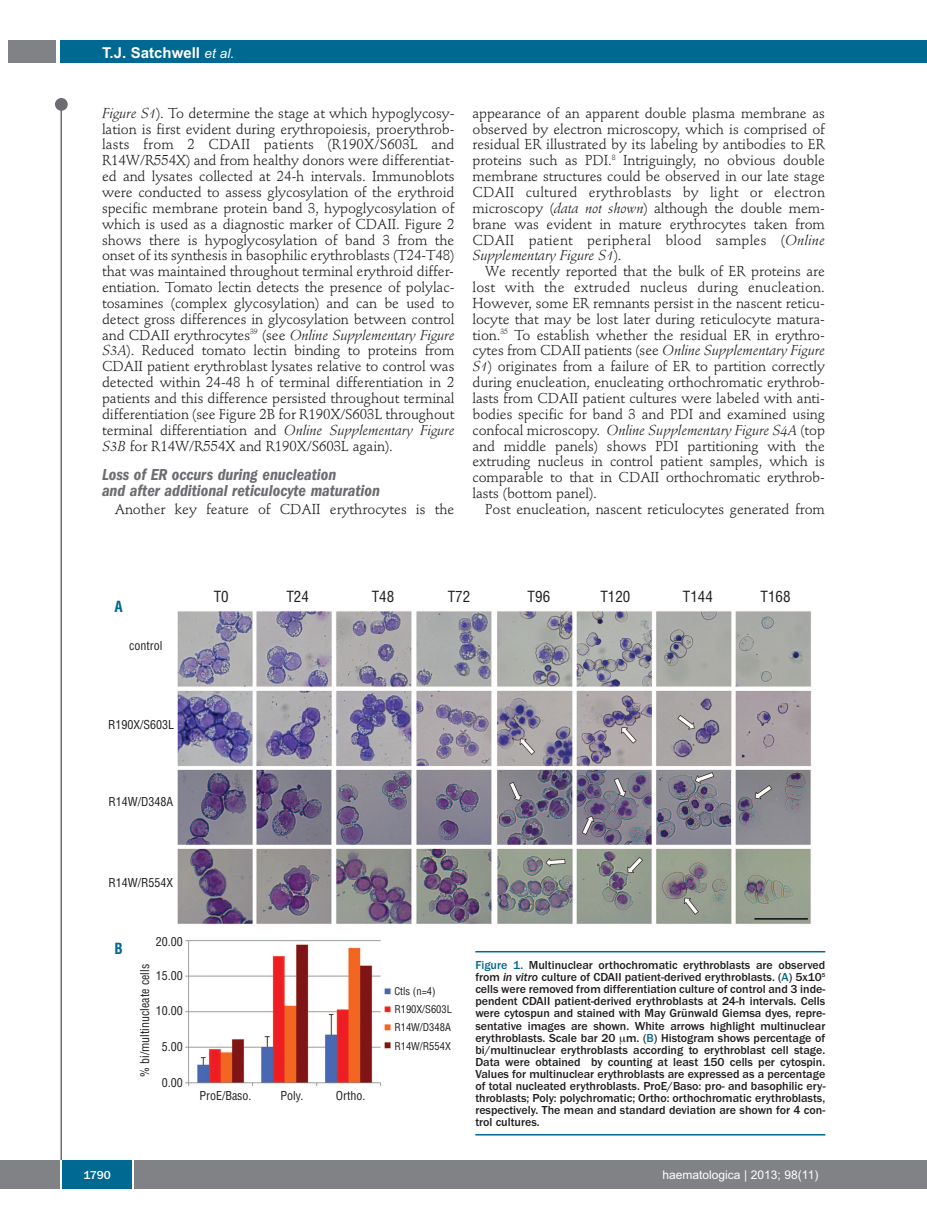
<style>
.page{position:relative;width:927px;height:1225px;background:#fff}
.page>*{position:absolute;margin:0;border:0;box-sizing:border-box;transform-origin:0 0}
.t1{font:italic 600 condensed 16.5px/16.5px "Franklin Gothic";color:#6c6d70}
.t2{font:condensed 15px "Helvetica";color:#231f20}
.t3{font:700 15px "Arial";color:#fff}
.t4{font:700 condensed 15px "Helvetica";color:#006991}
.t5{font:14.25px/15.9px "Stempel Schneidler";letter-spacing:-.005em;color:#231f20;text-align:justify}
.t6{font:500 12px/12px "Franklin Gothic";color:#231f20;text-align:justify}
.t7{font:condensed 12px "Helvetica";color:#231f20}
.t8{font:12px "Arial";color:#fff}
.t9{font:500 12px "Franklin Gothic";color:#fff}
.t10{font:condensed 10.5px/18px "Helvetica";color:#231f20}
.s1{font-weight:400;font-style:italic;font-size:13.5px}
.s2{font-style:italic}
.s3{color:#006991}
</style>
<div class="page">
<div style="left:911px;top:40px;width:16px;height:22px;background:#006991"></div>
<div style="left:910px;top:1160px;width:17px;height:28px;background:#808285"></div>
<div style="left:55px;top:98px;width:13px;height:13px;background:#6c6d70;border-radius:50%"></div>
<hr style="left:60px;top:101px;width:2px;height:1061px;background:#6c6d70">
<div style="left:60px;top:40px;width:852px;height:22px;background:#006991"></div>
<div style="left:9px;top:40px;width:47px;height:22px;background:#808285"></div>
<div style="left:0;top:1160px;width:911px;height:28px;background:#808285"></div>
<div style="left:62px;top:1160px;width:71px;height:28px;background:#006991"></div>
<hr style="left:60px;top:1160px;width:2px;height:28px;background:#fff">
<svg style="left:133px;top:1160px;width:1px;height:28px"></svg>
<img style="left:177px;top:610px;width:642px;height:477px">
<hr style="left:475px;top:951px;width:350px;height:1px;background:#006991">
<hr style="left:475px;top:1134px;width:350px;height:1px;background:#006991">
<svg style="left:620px;top:1036px;width:6px;height:8px"></svg>
<p class="t3" style="left:102px;top:44px;width:134px">T.J. Satchwell <span class="s1">et al.</span></p>
<p class="t5" style="left:102px;top:106px;width:354px"><span class="s2">Figure S1</span>). To determine the stage at which hypoglycosy&shy;lation is first evident during erythropoiesis, proerythrob&shy;lasts from 2 CDAII patients (R190X/S603L and R14W/R554X) and from healthy donors were differentiat&shy;ed and lysates collected at 24-h intervals. Immunoblots were conducted to assess glycosylation of the erythroid specific membrane protein band 3, hypoglycosylation of which is used as a diagnostic marker of CDAII. Figure 2 shows there is hypoglycosylation of band 3 from the onset of its synthesis in basophilic erythroblasts (T24-T48) that was maintained throughout terminal erythroid differ&shy;entiation. Tomato lectin detects the presence of polylac&shy;tosamines (complex glycosylation) and can be used to detect gross differences in glycosylation between control and CDAII erythrocytes<sup>39</sup> (see <span class="s2">Online Supplementary Figure S3A</span>). Reduced tomato lectin binding to proteins from CDAII patient erythroblast lysates relative to control was detected within 24-48 h of terminal differentiation in 2 patients and this difference persisted throughout terminal differentiation (see Figure 2B for R190X/S603L throughout terminal differentiation and <span class="s2">Online Supplementary Figure S3B</span> for R14W/R554X and R190X/S603L again).</p>
<p class="t1" style="left:102px;top:467px;width:279px">Loss of ER occurs during enucleation<br>and after additional reticulocyte maturation</p>
<p class="t5" style="left:115px;top:502px;width:341px">Another key feature of CDAII erythrocytes is the</p>
<p class="t5" style="left:472px;top:106px;width:354px">appearance of an apparent double plasma membrane as observed by electron microscopy, which is comprised of residual ER illustrated by its labeling by antibodies to ER proteins such as PDI.<sup>8</sup> Intriguingly, no obvious double membrane structures could be observed in our late stage CDAII cultured erythroblasts by light or electron microscopy (<span class="s2">data not shown</span>) although the double mem&shy;brane was evident in mature erythrocytes taken from CDAII patient peripheral blood samples (<span class="s2">Online Supplementary Figure S1</span>).</p>
<p class="t5" style="left:472px;top:265px;width:354px;text-indent:13px">We recently reported that the bulk of ER proteins are lost with the extruded nucleus during enucleation.<br>However, some ER remnants persist in the nascent reticu&shy;locyte that may be lost later during reticulocyte matura&shy;tion.<sup>35</sup> To establish whether the residual ER in erythro&shy;cytes from CDAII patients (see <span class="s2">Online Supplementary Figure S1</span>) originates from a failure of ER to partition correctly during enucleation, enucleating orthochromatic erythrob&shy;lasts from CDAII patient cultures were labeled with anti&shy;bodies specific for band 3 and PDI and examined using confocal microscopy. <span class="s2">Online Supplementary Figure S4A</span> (top and middle panels) shows PDI partitioning with the extruding nucleus in control patient samples, which is comparable to that in CDAII orthochromatic erythrob&shy;lasts (bottom panel).</p>
<p class="t5" style="left:485px;top:502px;width:341px">Post enucleation, nascent reticulocytes generated from</p>
<p class="t4" style="left:114px;top:598px;width:10px">A</p>
<p class="t7" style="left:129px;top:639px;width:35px">control</p>
<p class="t7" style="left:108px;top:718px;width:67px">R190X/S603L</p>
<p class="t7" style="left:109px;top:794px;width:66px">R14W/D348A</p>
<p class="t2" style="left:214px;top:588px;width:16px">T0</p>
<p class="t2" style="left:286px;top:588px;width:24px">T24</p>
<p class="t2" style="left:372px;top:588px;width:24px">T48</p>
<p class="t2" style="left:448px;top:588px;width:24px">T72</p>
<p class="t2" style="left:528px;top:588px;width:24px">T96</p>
<p class="t2" style="left:600px;top:588px;width:31px">T120</p>
<p class="t2" style="left:683px;top:588px;width:31px">T144</p>
<p class="t2" style="left:761px;top:588px;width:31px">T168</p>
<p class="t7" style="left:108px;top:876px;width:66px">R14W/R554X</p>
<p class="t4" style="left:114px;top:940px;width:10px">B</p>
<p class="t7" style="left:156px;top:934px;width:28px">20.00</p>
<p class="t7" style="left:156px;top:969px;width:28px">15.00</p>
<p class="t7" style="left:156px;top:1003px;width:28px">10.00</p>
<p class="t7" style="left:162px;top:1039px;width:22px">5.00</p>
<p class="t7" style="left:162px;top:1075px;width:22px">0.00</p>
<p class="t7" style="left:138px;top:1077px;width:115px;rotate:-90deg">% bi/multinucleate cells</p>
<p class="t7" style="left:199px;top:1089px;width:54px">ProE/Baso.</p>
<p class="t7" style="left:280px;top:1089px;width:24px">Poly.</p>
<p class="t7" style="left:336px;top:1089px;width:31px">Ortho.</p>
<p class="t10" style="left:394px;top:982px;width:59px">Ctls (n=4)<br>R190X/S603L<br>R14W/D348A</p>
<p class="t10" style="left:394px;top:1037px;width:58px">R14W/R554X</p>
<p class="t6" style="left:475px;top:959px;width:352px"><span class="s3">Figure 1.</span> Multinuclear orthochromatic erythroblasts are observed from <span class="s2">in vitro</span> culture of CDAII patient-derived erythroblasts. (<span class="s3">A</span>) 5x10<sup>5 </sup>cells were removed from differentiation culture of control and 3 inde&shy;pendent CDAII patient-derived erythroblasts at 24-h intervals. Cells were cytospun and stained with May Grünwald Giemsa dyes, repre&shy;sentative images are shown. White arrows highlight multinuclear erythroblasts. Scale bar 20 m. (<span class="s3">B</span>) Histogram shows percentage of bi/multinuclear erythroblasts according to erythroblast cell stage.<br>Data were obtained by counting at least 150 cells per cytospin.<br>Values for multinuclear erythroblasts are expressed as a percentage of total nucleated erythroblasts. ProE/Baso: pro- and basophilic ery&shy;throblasts; Poly: polychromatic; Ortho: orthochromatic erythroblasts, respectively. The mean and standard deviation are shown for 4 con&shy;trol cultures.</p>
<p class="t9" style="left:84px;top:1167px;width:29px">1790</p>
<p class="t8" style="left:662px;top:1167px;width:157px">haematologica | 2013; 98(11)</p>
</div>
